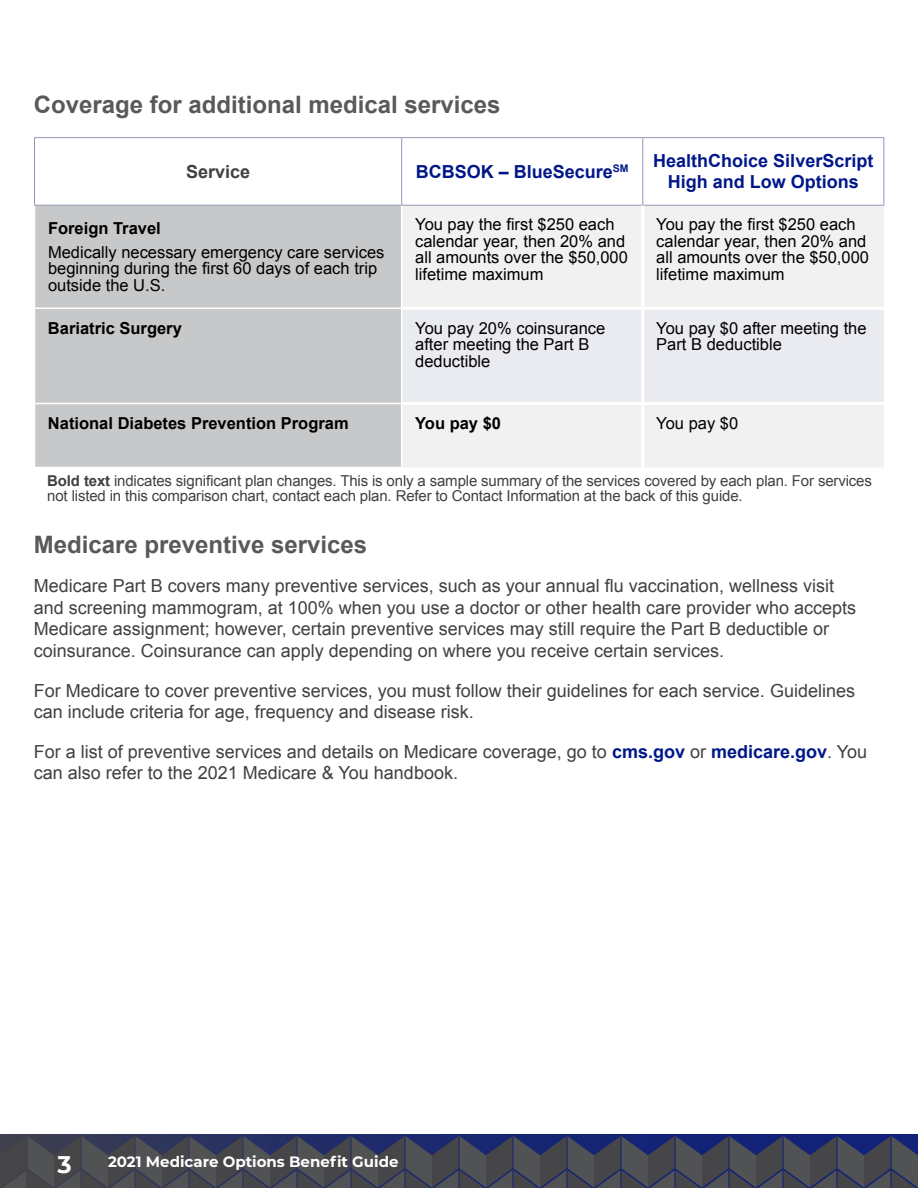
<style>
.page{position:relative;width:918px;height:1188px;background:#fff}
.page>*{position:absolute;margin:0;border:0;box-sizing:border-box;transform-origin:0 0}
._13-_H3__Sub-Subhea{font:700 24px "Arial";color:#58595b}
.t1{font:700 24px "Montserrat";color:#fff}
._20-Normal_Text{font:18px/21.6px "Arial";color:#414042}
._31-GRID-top_header{font:700 18px/21px "Arial";color:#001789;text-align:center}
._31-GRID-top_header-2{font:700 18px "Arial";color:#414042}
._34-GRID-normal_tex{font:16.5px/16.5px "Arial";color:#000}
._34-GRID-normal_tex-2{font:700 16.5px "Arial";color:#000}
._35-GRID-footnotes{font:15px/15px "Arial";letter-spacing:-.01em;color:#414042}
.t2{font:700 15px "Montserrat";color:#fff}
.s1{font-weight:700}
.s2{font-weight:700;color:#001789}
</style>
<div class="page">
<svg style="left:0;top:1134px;width:918px;height:2px;background:#1e2b6a"></svg>
<svg style="left:0;top:1136px;width:918px;height:52px;background:#404354"></svg>
<div style="left:35px;top:206px;width:366px;height:261px;background:#c7c8ca"></div>
<div style="left:403px;top:206px;width:481px;height:261px;background:#f1f1f2"></div>
<div style="left:402px;top:310px;width:482px;height:92px;background:#e9ebf0"></div>
<hr style="left:34px;top:137px;width:368px;height:1px;background:#9196b7">
<hr style="left:34px;top:138px;width:1px;height:67px;background:#9196b7">
<hr style="left:402px;top:137px;width:241px;height:1px;background:#9196b7">
<hr style="left:401px;top:138px;width:1px;height:67px;background:#9196b7">
<hr style="left:643px;top:137px;width:241px;height:1px;background:#9196b7">
<hr style="left:642px;top:138px;width:1px;height:67px;background:#9196b7">
<hr style="left:884px;top:138px;width:1px;height:67px;background:#9196b7">
<hr style="left:34px;top:205px;width:368px;height:1px;background:#9196b7">
<hr style="left:402px;top:205px;width:241px;height:1px;background:#9196b7">
<hr style="left:643px;top:205px;width:241px;height:1px;background:#9196b7">
<hr style="left:35px;top:308px;width:367px;height:1px;background:#fff">
<hr style="left:35px;top:403px;width:367px;height:1px;background:#fff">
<hr style="left:641px;top:206px;width:3px;height:101px;background:#fff">
<hr style="left:402px;top:307px;width:241px;height:3px;background:#fff">
<hr style="left:643px;top:307px;width:241px;height:3px;background:#fff">
<hr style="left:641px;top:310px;width:3px;height:92px;background:#fff">
<hr style="left:402px;top:402px;width:241px;height:3px;background:#fff">
<hr style="left:643px;top:402px;width:241px;height:3px;background:#fff">
<hr style="left:641px;top:405px;width:3px;height:63px;background:#fff">
<p class="_13-_H3__Sub-Subhea" style="left:34px;top:89px;width:468px">Coverage for additional medical services</p>
<p class="_31-GRID-top_header-2" style="left:186px;top:160px;width:66px">Service</p>
<p class="_31-GRID-top_header" style="left:416px;top:162px;width:214px">BCBSOK – BlueSecure<sup>SM</sup></p>
<p class="_31-GRID-top_header" style="left:653px;top:151px;width:222px">HealthChoice SilverScript<br>High and Low Options</p>
<p class="_34-GRID-normal_tex-2" style="left:48px;top:218px;width:114px">Foreign Travel</p>
<p class="_34-GRID-normal_tex" style="left:48px;top:244px;width:338px">Medically necessary emergency care services beginning during the first 60 days of each trip outside the U.S.</p>
<p class="_34-GRID-normal_tex" style="left:415px;top:216px;width:214px">You pay the first $250 each calendar year, then 20% and all amounts over the $50,000 lifetime maximum</p>
<p class="_34-GRID-normal_tex" style="left:656px;top:216px;width:214px">You pay the first $250 each calendar year, then 20% and all amounts over the $50,000 lifetime maximum</p>
<p class="_34-GRID-normal_tex-2" style="left:48px;top:317px;width:135px">Bariatric Surgery</p>
<p class="_34-GRID-normal_tex" style="left:415px;top:320px;width:192px">You pay 20% coinsurance after meeting the Part B deductible</p>
<p class="_34-GRID-normal_tex" style="left:656px;top:320px;width:212px">You pay $0 after meeting the<br>Part B deductible</p>
<p class="_34-GRID-normal_tex-2" style="left:48px;top:412px;width:302px">National Diabetes Prevention Program</p>
<p class="_34-GRID-normal_tex-2" style="left:415px;top:412px;width:87px">You pay $0</p>
<p class="_34-GRID-normal_tex" style="left:656px;top:415px;width:83px">You pay $0</p>
<p class="_35-GRID-footnotes" style="left:47px;top:474px;width:826px"><span class="s1">Bold text</span> indicates significant plan changes. This is only a sample summary of the services covered by each plan. For services not listed in this comparison chart, contact each plan. Refer to Contact Information at the back of this guide.</p>
<p class="_13-_H3__Sub-Subhea" style="left:34px;top:528px;width:335px">Medicare preventive services</p>
<p class="_20-Normal_Text" style="left:34px;top:575px;width:824px">Medicare Part B covers many preventive services, such as your annual flu vaccination, wellness visit and screening mammogram, at 100% when you use a doctor or other health care provider who accepts Medicare assignment; however, certain preventive services may still require the Part B deductible or coinsurance. Coinsurance can apply depending on where you receive certain services.</p>
<p class="_20-Normal_Text" style="left:34px;top:680px;width:823px">For Medicare to cover preventive services, you must follow their guidelines for each service. Guidelines can include criteria for age, frequency and disease risk.</p>
<p class="_20-Normal_Text" style="left:34px;top:741px;width:835px">For a list of preventive services and details on Medicare coverage, go to <span class="s2">cms.gov</span> or <span class="s2">medicare.gov</span>. You can also refer to the 2021 Medicare &amp; You handbook.</p>
<h1 class="t1" style="left:57px;top:1148px;width:16px">3</h1>
<p class="t2" style="left:108px;top:1150px;width:292px">2021 Medicare Options Benefit Guide</p>
</div>
